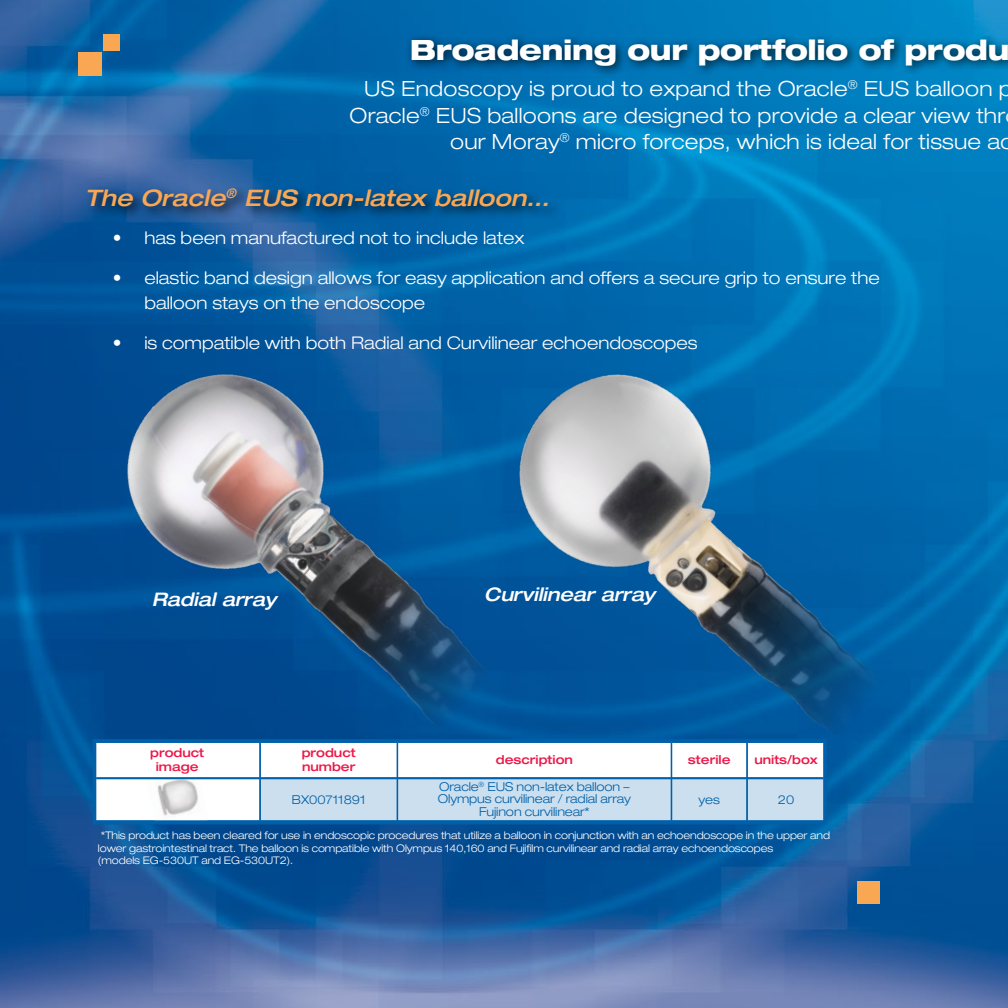
<style>
.page{position:relative;width:1008px;height:1008px;background:#fff}
.page>*{position:absolute;margin:0;border:0;box-sizing:border-box;transform-origin:0 0}
.t1{font:800 expanded 28px "Helvetica Neue LT Std";letter-spacing:-.01em;color:#fff}
.t2{font:italic 500 expanded 22.75px "Helvetica Neue LT Std";color:#faa753}
.t3{font:300 expanded 21px "Helvetica Neue LT Std";letter-spacing:.01em;color:#fff}
.t4{font:italic 500 expanded 18.72px "Helvetica Neue LT Std";letter-spacing:-.01em;color:#fff}
.t5{font:300 expanded 17.5px/24.5px "Helvetica Neue LT Std";color:#fff}
.t6{font:300 expanded 12.25px/12.2px "Helvetica Neue LT Std";letter-spacing:-.01em;color:#0060a9;text-align:center}
.t7{font:500 expanded 12.25px/14px "Helvetica Neue LT Std";color:#ed1849;text-align:center}
.t8{font:300 expanded 10.5px/12.6px "Helvetica Neue LT Std";letter-spacing:-.01em;color:#fff}
</style>
<div class="page">
<img style="left:0;top:0;width:1008px;height:1008px">
<div style="left:78px;top:53px;width:23px;height:23px;background:#faa753"></div>
<div style="left:104px;top:34px;width:16px;height:16px;background:#faa753"></div>
<img style="left:0;top:212px;width:664px;height:679px">
<img style="left:396px;top:247px;width:612px;height:638px">
<div style="left:85px;top:185px;width:477px;height:36px;background:#000;opacity:.75"></div>
<svg style="left:96px;top:743px;width:727px;height:77px"></svg>
<div style="left:261px;top:779px;width:562px;height:41px;background:#ccdfee"></div>
<hr style="left:96px;top:777px;width:164px;height:1px;background:#0060a9">
<hr style="left:260px;top:777px;width:137px;height:1px;background:#0060a9">
<hr style="left:397px;top:777px;width:274px;height:1px;background:#0060a9">
<hr style="left:671px;top:777px;width:76px;height:1px;background:#0060a9">
<hr style="left:747px;top:777px;width:76px;height:1px;background:#0060a9">
<svg style="left:96px;top:820px;width:163px;height:1px"></svg>
<hr style="left:260px;top:820px;width:137px;height:4px;background:#2073b3">
<hr style="left:397px;top:820px;width:274px;height:4px;background:#2073b3">
<hr style="left:671px;top:820px;width:76px;height:4px;background:#2073b3">
<hr style="left:747px;top:820px;width:80px;height:4px;background:#2073b3">
<img style="left:145px;top:779px;width:64px;height:41px">
<hr style="left:259px;top:743px;width:2px;height:35px;background:#0060a9">
<hr style="left:397px;top:743px;width:1px;height:35px;background:#0060a9">
<hr style="left:671px;top:743px;width:1px;height:35px;background:#0060a9">
<hr style="left:746px;top:743px;width:2px;height:35px;background:#0060a9">
<hr style="left:96px;top:778px;width:164px;height:1px;background:#0060a9">
<hr style="left:260px;top:778px;width:137px;height:1px;background:#0060a9">
<hr style="left:259px;top:779px;width:2px;height:42px;background:#0060a9">
<hr style="left:397px;top:778px;width:274px;height:1px;background:#0060a9">
<hr style="left:397px;top:779px;width:1px;height:42px;background:#0060a9">
<hr style="left:671px;top:778px;width:76px;height:1px;background:#0060a9">
<hr style="left:671px;top:779px;width:1px;height:42px;background:#0060a9">
<hr style="left:747px;top:778px;width:76px;height:1px;background:#0060a9">
<hr style="left:746px;top:779px;width:2px;height:42px;background:#0060a9">
<hr style="left:93px;top:739px;width:167px;height:4px;background:#0060a9">
<hr style="left:93px;top:743px;width:3px;height:36px;background:#0060a9">
<hr style="left:260px;top:739px;width:137px;height:4px;background:#0060a9">
<hr style="left:397px;top:739px;width:274px;height:4px;background:#0060a9">
<hr style="left:671px;top:739px;width:76px;height:4px;background:#0060a9">
<hr style="left:747px;top:739px;width:80px;height:4px;background:#0060a9">
<svg style="left:823px;top:743px;width:4px;height:36px"></svg>
<hr style="left:93px;top:779px;width:3px;height:42px;background:#0060a9">
<svg style="left:823px;top:779px;width:4px;height:42px"></svg>
<hr style="left:93px;top:821px;width:167px;height:3px;background:#0060a9">
<hr style="left:260px;top:821px;width:137px;height:3px;background:#0060a9">
<hr style="left:397px;top:821px;width:274px;height:3px;background:#0060a9">
<hr style="left:671px;top:821px;width:76px;height:3px;background:#0060a9">
<hr style="left:747px;top:821px;width:80px;height:3px;background:#0060a9">
<div style="left:405px;top:32px;width:603px;height:46px;background:#000;opacity:.75"></div>
<div style="left:857px;top:881px;width:22px;height:22px;background:#faa753"></div>
<h1 class="t1" style="left:410px;top:32px;width:601px">Broadening our portfolio of produ</h1>
<h3 class="t3" style="left:364px;top:76px;width:650px">US Endoscopy is proud to expand the Oracle<sup>®</sup> EUS balloon p</h3>
<h3 class="t3" style="left:350px;top:103px;width:657px">Oracle<sup>®</sup> EUS balloons are designed to provide a clear view thr</h3>
<h3 class="t3" style="left:450px;top:129px;width:565px">our Moray<sup>®</sup> micro forceps, which is ideal for tissue ac</h3>
<h2 class="t2" style="left:85px;top:184px;width:466px">The Oracle<sup>®</sup> EUS non-latex balloon…</h2>
<h3 class="t5" style="left:113px;top:225px;width:413px">• has been manufactured not to include latex</h3>
<h3 class="t5" style="left:144px;top:266px;width:737px;text-indent:-32px">• elastic band design allows for easy application and offers a secure grip to ensure the balloon stays on the endoscope</h3>
<h3 class="t5" style="left:113px;top:330px;width:586px">• is compatible with both Radial and Curvilinear echoendoscopes</h3>
<h3 class="t4" style="left:152px;top:587px;width:126px">Radial array</h3>
<h3 class="t4" style="left:484px;top:583px;width:172px">Curvilinear array</h3>
<p class="t7" style="left:150px;top:745px;width:55px">product image</p>
<p class="t7" style="left:302px;top:745px;width:55px;text-align:left">product number</p>
<p class="t7" style="left:496px;top:752px;width:79px">description</p>
<p class="t7" style="left:688px;top:752px;width:44px">sterile</p>
<p class="t7" style="left:754px;top:752px;width:65px">units/box</p>
<p class="t6" style="left:292px;top:794px;width:75px">BX00711891</p>
<p class="t6" style="left:438px;top:780px;width:195px">Oracle<sup>®</sup> EUS non-latex balloon –<br>Olympus curvilinear / radial array<br>Fujinon curvilinear*</p>
<p class="t6" style="left:699px;top:794px;width:23px">yes</p>
<p class="t6" style="left:778px;top:794px;width:18px">20</p>
<p class="t8" style="left:98px;top:829px;width:734px">*This product has been cleared for use in endoscopic procedures that utilize a balloon in conjunction with an echoendoscope in the upper and lower gastrointestinal tract. The balloon is compatible with Olympus 140,160 and Fujifilm curvilinear and radial array echoendoscopes<br>(models EG-530UT and EG-530UT2).</p>
</div>
